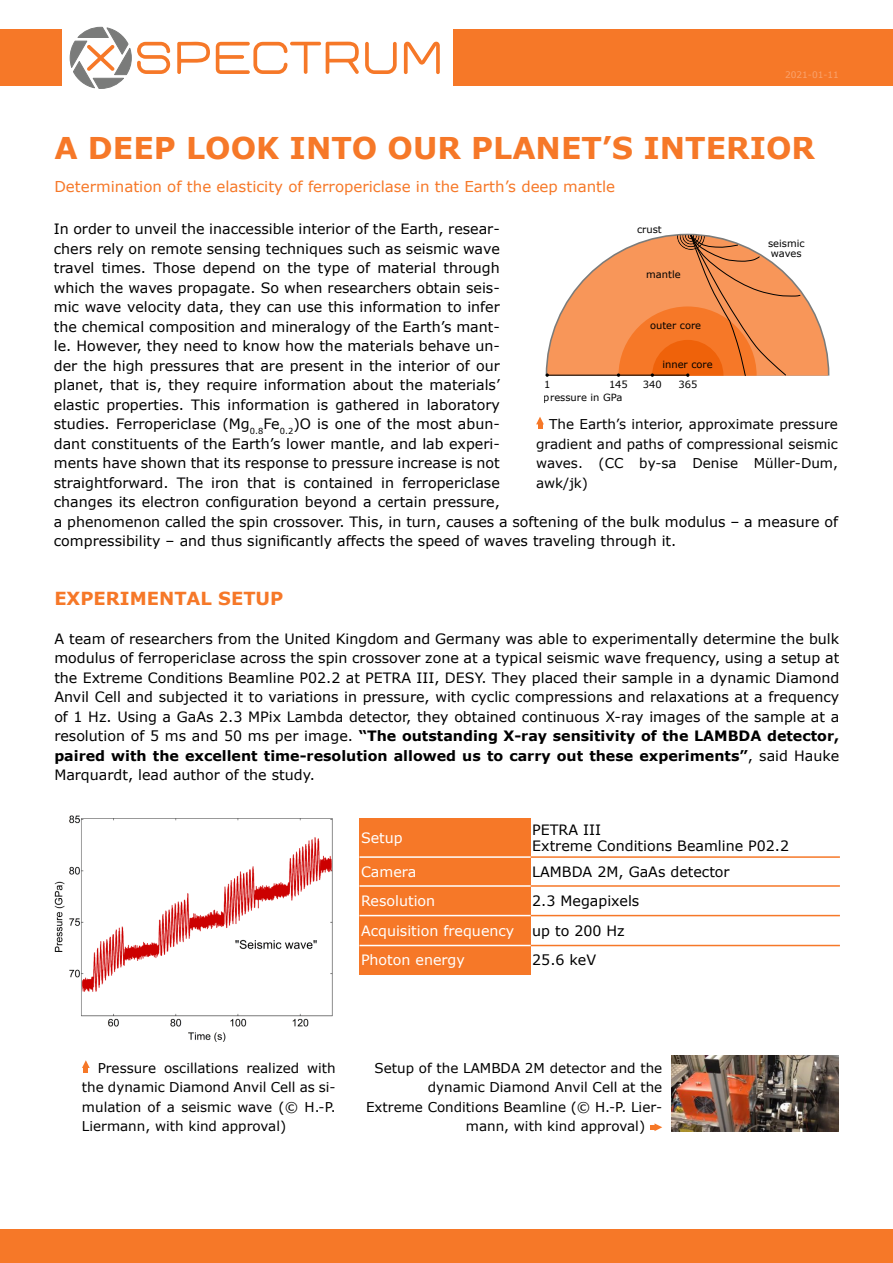
<style>
.page{position:relative;width:893px;height:1263px;background:#fff}
.page>*{position:absolute;margin:0;border:0;box-sizing:border-box;transform-origin:0 0}
.t1{font:700 30px "Verdana";color:#f67828}
.t2{font:700 18px "Verdana";color:#f67828}
.t3{font:15px "Verdana";color:#f67828}
.t4{font:14.25px/19.5px "Verdana";color:#000}
.t5{font:14.25px "Verdana";color:#fff}
.t6{font:13.5px/19.5px "Verdana";color:#000;text-align:justify}
.t7{font:9.9px/9.9px "Verdana";color:#000}
.t8{font:9px "Verdana";color:#f9a36e}
.s1{font-weight:700}
</style>
<div class="page">
<div style="left:0;top:1229px;width:893px;height:34px;background:#f67828"></div>
<svg style="left:70px;top:27px;width:100px;height:62px"></svg>
<svg style="left:177px;top:42px;width:33px;height:32px"></svg>
<svg style="left:216px;top:42px;width:143px;height:32px"></svg>
<svg style="left:365px;top:42px;width:32px;height:32px"></svg>
<svg style="left:404px;top:41px;width:36px;height:33px"></svg>
<svg style="left:546px;top:234px;width:283px;height:143px"></svg>
<img style="left:678px;top:235px;width:26px;height:15px">
<svg style="left:536px;top:417px;width:8px;height:12px"></svg>
<div style="left:0;top:30px;width:62px;height:56px;background:#f67828"></div>
<div style="left:453px;top:30px;width:440px;height:56px;background:#f67828"></div>
<div style="left:359px;top:818px;width:172px;height:156px;background:#f67828"></div>
<hr style="left:531px;top:856px;width:309px;height:2px;background:#f67828">
<hr style="left:531px;top:885px;width:309px;height:2px;background:#f67828">
<hr style="left:531px;top:915px;width:309px;height:1px;background:#f67828">
<hr style="left:531px;top:945px;width:309px;height:1px;background:#f67828">
<hr style="left:359px;top:856px;width:172px;height:2px;background:#fff">
<hr style="left:359px;top:885px;width:172px;height:2px;background:#fff">
<hr style="left:359px;top:915px;width:172px;height:1px;background:#fff">
<hr style="left:359px;top:945px;width:172px;height:1px;background:#fff">
<img style="left:671px;top:1055px;width:168px;height:76px">
<img style="left:54px;top:815px;width:279px;height:227px">
<svg style="left:82px;top:1060px;width:8px;height:13px"></svg>
<svg style="left:650px;top:1123px;width:12px;height:8px"></svg>
<p class="t8" style="left:785px;top:71px;width:55px">2021-01-11</p>
<p class="t8" style="left:802px;top:71px;width:38px">0 12 07</p>
<h1 class="t1" style="left:54px;top:136px;width:762px">A DEEP LOOK INTO OUR PLANET’S INTERIOR</h1>
<p class="t3" style="left:54px;top:181px;width:562px">Determination of the elasticity of ferropericlase in the Earth’s deep mantle</p>
<p class="t4" style="left:54px;top:220px;width:786px">In order to unveil the inaccessible interior of the Earth, resear-<br>chers rely on remote sensing techniques such as seismic wave<br>travel times. Those depend on the type of material through<br>which the waves propagate. So when researchers obtain seis-<br>mic wave velocity data, they can use this information to infer<br>the chemical composition and mineralogy of the Earth’s mant-<br>le. However, they need to know how the materials behave un-<br>der the high pressures that are present in the interior of our<br>planet, that is, they require information about the materials’<br>elastic properties. This information is gathered in laboratory<br>studies. Ferropericlase (Mg<sub>0.8</sub>Fe<sub>0.2</sub>)O is one of the most abun-<br>dant constituents of the Earth’s lower mantle, and lab experi-<br>ments have shown that its response to pressure increase is not<br>straightforward. The iron that is contained in ferropericlase<br>changes its electron configuration beyond a certain pressure,<br>a phenomenon called the spin crossover. This, in turn, causes a softening of the bulk modulus – a measure of compressibility – and thus significantly affects the speed of waves traveling through it.</p>
<p class="t7" style="left:637px;top:225px;width:26px">crust</p>
<p class="t7" style="left:768px;top:240px;width:38px">seismic waves</p>
<p class="t7" style="left:646px;top:270px;width:36px">mantle</p>
<p class="t7" style="left:650px;top:321px;width:53px">outer core</p>
<p class="t7" style="left:662px;top:360px;width:52px">inner core</p>
<p class="t7" style="left:544px;top:380px;width:8px">1</p>
<p class="t7" style="left:609px;top:380px;width:20px">145</p>
<p class="t7" style="left:643px;top:380px;width:20px">340</p>
<p class="t7" style="left:678px;top:380px;width:20px">365</p>
<p class="t7" style="left:544px;top:393px;width:80px">pressure in GPa</p>
<p class="t6" style="left:536px;top:415px;width:303px;text-indent:13px">The Earth’s interior, approximate pressure gradient and paths of compressional seismic waves. (CC by-sa Denise Müller-Dum, awk/jk)</p>
<p class="t2" style="left:54px;top:591px;width:231px">EXPERIMENTAL SETUP</p>
<p class="t4" style="left:54px;top:630px;width:786px;text-align:justify">A team of researchers from the United Kingdom and Germany was able to experimentally determine the bulk modulus of ferropericlase across the spin crossover zone at a typical seismic wave frequency, using a setup at the Extreme Conditions Beamline P02.2 at PETRA III, DESY. They placed their sample in a dynamic Diamond Anvil Cell and subjected it to variations in pressure, with cyclic compressions and relaxations at a frequency of 1 Hz. Using a GaAs 2.3 MPix Lambda detector, they obtained continuous X-ray images of the sample at a resolution of 5 ms and 50 ms per image. <span class="s1">“The outstanding X-ray sensitivity of the LAMBDA detector, paired with the excellent time-resolution allowed us to carry out these experiments”</span>, said Hauke Marquardt, lead author of the study.</p>
<p class="t5" style="left:361px;top:832px;width:43px">Setup</p>
<p class="t4" style="left:532px;top:822px;width:258px;line-height:16.5px">PETRA III<br>Extreme Conditions Beamline P02.2</p>
<p class="t5" style="left:361px;top:866px;width:57px">Camera</p>
<p class="t4" style="left:532px;top:863px;width:199px">LAMBDA 2M, GaAs detector</p>
<p class="t5" style="left:361px;top:895px;width:76px">Resolution</p>
<p class="t4" style="left:532px;top:892px;width:109px">2.3 Megapixels</p>
<p class="t5" style="left:361px;top:925px;width:155px">Acquisition frequency</p>
<p class="t4" style="left:532px;top:922px;width:94px">up to 200 Hz</p>
<p class="t5" style="left:361px;top:954px;width:105px">Photon energy</p>
<p class="t4" style="left:532px;top:951px;width:65px">25.6 keV</p>
<p class="t6" style="left:82px;top:1059px;width:255px;text-indent:16px">Pressure oscillations realized with the dynamic Diamond Anvil Cell as si&shy;mulation of a seismic wave (© H.-P.<br>Liermann, with kind approval)</p>
<p class="t6" style="left:375px;top:1059px;width:289px">Setup of the LAMBDA 2M detector and the</p>
<p class="t6" style="left:428px;top:1078px;width:236px">dynamic Diamond Anvil Cell at the</p>
<p class="t6" style="left:366px;top:1098px;width:298px">Extreme Conditions Beamline (© H.-P. Lier-</p>
<p class="t6" style="left:466px;top:1117px;width:181px">mann, with kind approval)</p>
</div>
